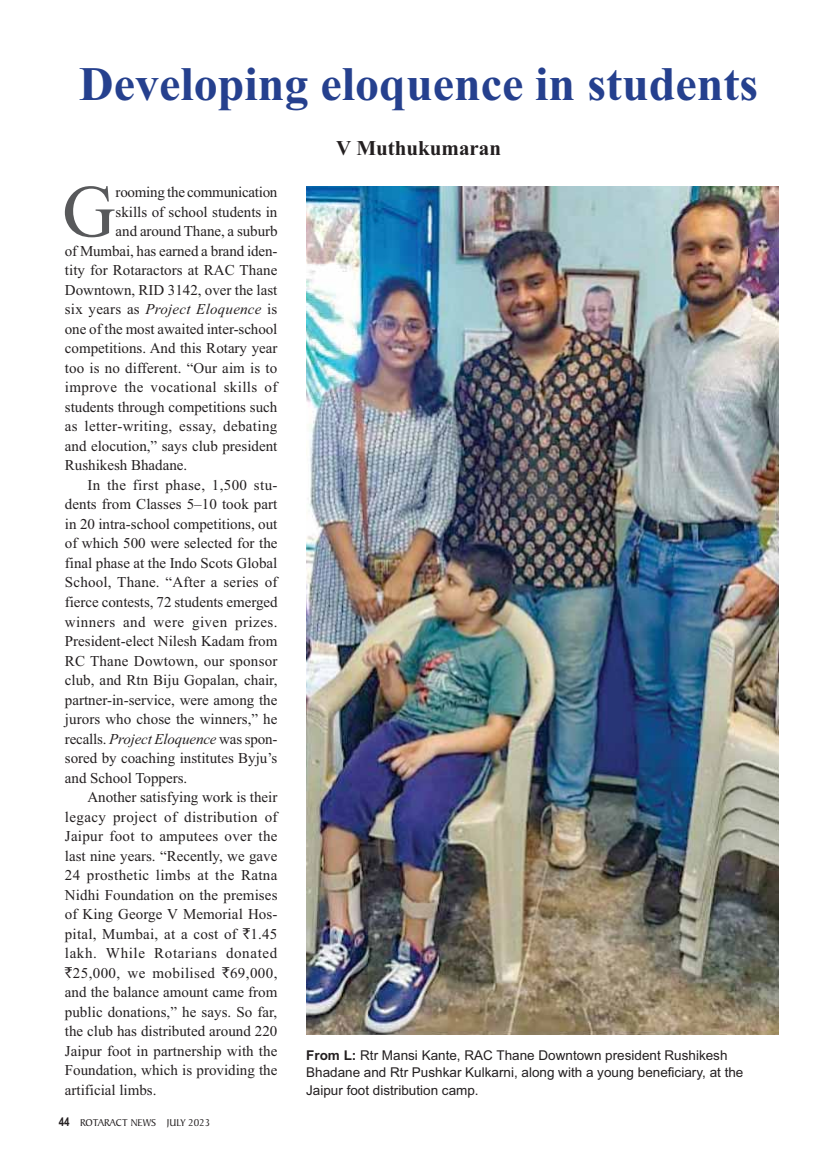
<style>
.page{position:relative;width:838px;height:1162px;background:#fff}
.page>*{position:absolute;margin:0;border:0;box-sizing:border-box;transform-origin:0 0}
.t1{font:73.95px "Times New Roman";color:#58595b}
.t2{font:700 48px "Times New Roman";color:#25408e}
.t3{font:700 21px "Times New Roman";color:#231f20}
.t4{font:15px "Times New Roman";color:#231f20}
.t5{font:15px "Times New Roman";letter-spacing:.025em;color:#231f20}
.t6{font:italic 15px "Times New Roman";letter-spacing:.015em;color:#231f20}
.t7{font:15px "Times New Roman";letter-spacing:.02em;color:#231f20}
.t8{font:15px "Times New Roman";letter-spacing:.03em;color:#231f20}
.t9{font:15px "Times New Roman";letter-spacing:.04em;color:#231f20}
.t10{font:13.5px/17.5px "Arial";color:#231f20}
.t11{font:10.5px "Baker Signet BT";color:#231f20}
.s1{font-style:normal}
.s2{font-style:italic}
.s3{font-family:"Rupee Foradian"}
.s4{font-family:"Arial Narrow";font-weight:700;font-size:12px}
.s5{font-weight:700}
</style>
<div class="page">
<img style="left:306px;top:187px;width:473px;height:846px">
<h2 class="t2" style="left:79px;top:68px;width:680px">Developing eloquence in students</h2>
<h3 class="t3" style="left:336px;top:141px;width:166px">V Muthukumaran</h3>
<h1 class="t1" style="left:62px;top:185px;width:55px">G</h1>
<p class="t4" style="left:116px;top:187px;width:163px">rooming the communication</p>
<p class="t4" style="left:116px;top:206px;width:163px">skills of school students in</p>
<p class="t4" style="left:116px;top:226px;width:163px">and around Thane, a suburb</p>
<p class="t4" style="left:65px;top:245px;width:214px">of Mumbai, has earned a brand iden-</p>
<p class="t4" style="left:65px;top:265px;width:214px">tity for Rotaractors at RAC Thane</p>
<p class="t4" style="left:65px;top:284px;width:214px">Downtown, RID 3142, over the last</p>
<p class="t6" style="left:65px;top:304px;width:214px"><span class="s1">six years as</span> Project Eloquence <span class="s1">is</span></p>
<p class="t4" style="left:65px;top:323px;width:214px">one of the most awaited inter-school</p>
<p class="t4" style="left:65px;top:343px;width:214px">competitions. And this Rotary year</p>
<p class="t4" style="left:65px;top:362px;width:214px">too is no different. “Our aim is to</p>
<p class="t5" style="left:65px;top:382px;width:214px">improve the vocational skills of</p>
<p class="t4" style="left:65px;top:401px;width:214px">students through competitions such</p>
<p class="t5" style="left:65px;top:421px;width:214px">as letter-writing, essay, debating</p>
<p class="t4" style="left:65px;top:440px;width:214px">and elocution,” says club president</p>
<p class="t4" style="left:65px;top:460px;width:124px">Rushikesh Bhadane.</p>
<p class="t5" style="left:87px;top:479px;width:192px">In the first phase, 1,500 stu-</p>
<p class="t4" style="left:65px;top:499px;width:214px">dents from Classes 5–10 took part</p>
<p class="t4" style="left:65px;top:518px;width:214px">in 20 intra-school competitions, out</p>
<p class="t4" style="left:65px;top:538px;width:214px">of which 500 were selected for the</p>
<p class="t4" style="left:65px;top:557px;width:214px">final phase at the Indo Scots Global</p>
<p class="t4" style="left:65px;top:577px;width:214px">School, Thane. “After a series of</p>
<p class="t4" style="left:65px;top:596px;width:214px">fierce contests, 72 students emerged</p>
<p class="t8" style="left:65px;top:616px;width:214px">winners and were given prizes.</p>
<p class="t4" style="left:65px;top:635px;width:214px">President-elect Nilesh Kadam from</p>
<p class="t4" style="left:65px;top:655px;width:214px">RC Thane Dowtown, our sponsor</p>
<p class="t4" style="left:65px;top:674px;width:214px">club, and Rtn Biju Gopalan, chair,</p>
<p class="t4" style="left:65px;top:694px;width:214px">partner-in-service, were among the</p>
<p class="t4" style="left:65px;top:713px;width:214px">jurors who chose the winners,” he</p>
<p class="t4" style="left:65px;top:733px;width:214px">recalls. <span class="s2">Project Eloquence</span> was spon-</p>
<p class="t4" style="left:65px;top:752px;width:214px">sored by coaching institutes Byju’s</p>
<p class="t4" style="left:65px;top:772px;width:124px">and School Toppers.</p>
<p class="t4" style="left:87px;top:791px;width:192px">Another satisfying work is their</p>
<p class="t5" style="left:65px;top:811px;width:214px">legacy project of distribution of</p>
<p class="t7" style="left:65px;top:830px;width:214px">Jaipur foot to amputees over the</p>
<p class="t4" style="left:65px;top:850px;width:214px">last nine years. “Recently, we gave</p>
<p class="t5" style="left:65px;top:869px;width:214px">24 prosthetic limbs at the Ratna</p>
<p class="t4" style="left:65px;top:889px;width:214px">Nidhi Foundation on the premises</p>
<p class="t4" style="left:65px;top:908px;width:214px">of King George V Memorial Hos-</p>
<p class="t4" style="left:65px;top:928px;width:214px">pital, Mumbai, at a cost of <span class="s3">`</span>1.45</p>
<p class="t9" style="left:65px;top:947px;width:214px">lakh. While Rotarians donated</p>
<p class="t5" style="left:65px;top:967px;width:214px"><span class="s3">`</span>25,000, we mobilised <span class="s3">`</span>69,000,</p>
<p class="t4" style="left:65px;top:986px;width:214px">and the balance amount came from</p>
<p class="t4" style="left:65px;top:1006px;width:214px">public donations,” he says. So far,</p>
<p class="t4" style="left:65px;top:1025px;width:214px">the club has distributed around 220</p>
<p class="t4" style="left:65px;top:1045px;width:214px">Jaipur foot in partnership with the</p>
<p class="t4" style="left:65px;top:1064px;width:214px">Foundation, which is providing the</p>
<p class="t4" style="left:65px;top:1084px;width:93px">artificial limbs.</p>
<p class="t11" style="left:59px;top:1118px;width:153px"><span class="s4">44</span> ROTARACT NEWS JULY 2023</p>
<p class="t10" style="left:306px;top:1047px;width:439px"><span class="s5">From L:</span> Rtr Mansi Kante, RAC Thane Downtown president Rushikesh<br>Bhadane and Rtr Pushkar Kulkarni, along with a young beneficiary, at the<br>Jaipur foot distribution camp.</p>
</div>
